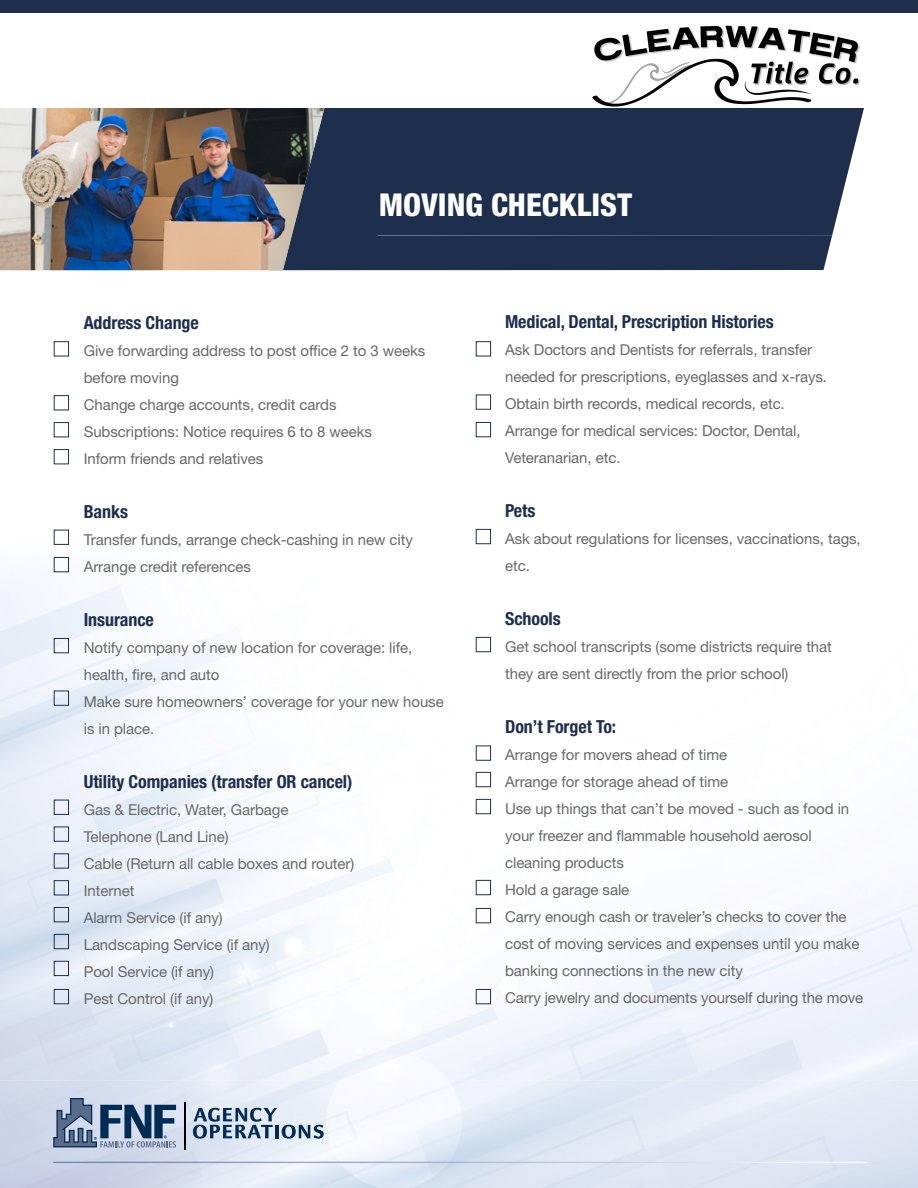
<style>
.page{position:relative;width:918px;height:1188px;background:#fff}
.page>*{position:absolute;margin:0;border:0;box-sizing:border-box;transform-origin:0 0}
.t1{font:800 condensed 31.5px "Helvetica Neue LT Std";color:#fff}
.t2{font:700 condensed 18px "Helvetica Neue LT Std";letter-spacing:-.005em;color:#1e2f4e}
.t3{font:15px/27px "Helvetica Neue LT Std";letter-spacing:-.005em;color:#686869}
</style>
<div class="page">
<img style="left:0;top:528px;width:918px;height:660px">
<svg style="left:0;top:1080px;width:918px;height:1px"></svg>
<hr style="left:53px;top:1162px;width:814px;height:1px;background:#fff">
<div style="left:0;top:0;width:918px;height:14px;background:#1e2f4e"></div>
<div style="left:324px;top:108px;width:540px;height:162px;background:#1e2f4e"></div>
<img style="left:0;top:108px;width:324px;height:162px">
<div style="left:54px;top:341px;width:15px;height:15px;border:1px solid #1e2f4e"></div>
<div style="left:476px;top:341px;width:15px;height:15px;border:1px solid #1e2f4e"></div>
<div style="left:476px;top:395px;width:15px;height:14px;border:1px solid #1e2f4e"></div>
<div style="left:476px;top:422px;width:15px;height:15px;border:1px solid #1e2f4e"></div>
<div style="left:476px;top:529px;width:15px;height:15px;border:1px solid #1e2f4e"></div>
<div style="left:476px;top:637px;width:15px;height:15px;border:1px solid #1e2f4e"></div>
<div style="left:476px;top:746px;width:15px;height:14px;border:1px solid #1e2f4e"></div>
<div style="left:476px;top:772px;width:15px;height:15px;border:1px solid #1e2f4e"></div>
<div style="left:476px;top:799px;width:15px;height:15px;border:1px solid #1e2f4e"></div>
<div style="left:476px;top:880px;width:15px;height:15px;border:1px solid #1e2f4e"></div>
<div style="left:476px;top:908px;width:15px;height:15px;border:1px solid #1e2f4e"></div>
<div style="left:476px;top:989px;width:15px;height:15px;border:1px solid #1e2f4e"></div>
<div style="left:54px;top:395px;width:15px;height:15px;border:1px solid #1e2f4e"></div>
<div style="left:54px;top:422px;width:15px;height:15px;border:1px solid #1e2f4e"></div>
<div style="left:54px;top:449px;width:15px;height:15px;border:1px solid #1e2f4e"></div>
<div style="left:54px;top:530px;width:15px;height:15px;border:1px solid #1e2f4e"></div>
<div style="left:54px;top:557px;width:15px;height:15px;border:1px solid #1e2f4e"></div>
<div style="left:54px;top:638px;width:15px;height:15px;border:1px solid #1e2f4e"></div>
<div style="left:54px;top:691px;width:15px;height:14px;border:1px solid #1e2f4e"></div>
<div style="left:54px;top:800px;width:15px;height:15px;border:1px solid #1e2f4e"></div>
<div style="left:54px;top:827px;width:15px;height:14px;border:1px solid #1e2f4e"></div>
<div style="left:54px;top:854px;width:15px;height:14px;border:1px solid #1e2f4e"></div>
<div style="left:54px;top:880px;width:15px;height:15px;border:1px solid #1e2f4e"></div>
<div style="left:54px;top:907px;width:15px;height:15px;border:1px solid #1e2f4e"></div>
<div style="left:54px;top:934px;width:15px;height:15px;border:1px solid #1e2f4e"></div>
<div style="left:54px;top:961px;width:15px;height:15px;border:1px solid #1e2f4e"></div>
<div style="left:54px;top:989px;width:15px;height:15px;border:1px solid #1e2f4e"></div>
<hr style="left:185px;top:1102px;width:1px;height:47px;background:#000">
<svg style="left:193px;top:1108px;width:131px;height:31px;background:#98abbf"></svg>
<svg style="left:53px;top:1098px;width:123px;height:50px;background:#7e92ac"></svg>
<hr style="left:378px;top:234px;width:455px;height:2px;background:#fff">
<img style="left:590px;top:25px;width:274px;height:86px">
<h1 class="t1" style="left:379px;top:185px;width:255px">MOVING CHECKLIST</h1>
<p class="t2" style="left:84px;top:312px;width:117px">Address Change</p>
<p class="t3" style="left:84px;top:337px;width:343px">Give forwarding address to post office 2 to 3 weeks before moving<br>Change charge accounts, credit cards Subscriptions: Notice requires 6 to 8 weeks<br>Inform friends and relatives</p>
<p class="t2" style="left:84px;top:501px;width:46px">Banks</p>
<p class="t3" style="left:84px;top:526px;width:331px">Transfer funds, arrange check-cashing in new city<br>Arrange credit references</p>
<p class="t2" style="left:84px;top:609px;width:72px">Insurance</p>
<p class="t3" style="left:84px;top:634px;width:362px">Notify company of new location for coverage: life, health, fire, and auto<br>Make sure homeowners’ coverage for your new house is in place.</p>
<p class="t2" style="left:84px;top:771px;width:270px">Utility Companies (transfer OR cancel)</p>
<p class="t3" style="left:84px;top:796px;width:272px">Gas &amp; Electric, Water, Garbage<br>Telephone (Land Line)<br>Cable (Return all cable boxes and router)<br>Internet<br>Alarm Service (if any)<br>Landscaping Service (if any)<br>Pool Service (if any)<br>Pest Control (if any)</p>
<p class="t2" style="left:505px;top:311px;width:270px">Medical, Dental, Prescription Histories</p>
<p class="t3" style="left:505px;top:336px;width:324px">Ask Doctors and Dentists for referrals, transfer needed for prescriptions, eyeglasses and x-rays.<br>Obtain birth records, medical records, etc.<br>Arrange for medical services: Doctor, Dental, Veteranarian, etc.</p>
<p class="t2" style="left:505px;top:500px;width:32px">Pets</p>
<p class="t3" style="left:505px;top:525px;width:357px">Ask about regulations for licenses, vaccinations, tags, etc.</p>
<p class="t2" style="left:505px;top:608px;width:57px">Schools</p>
<p class="t3" style="left:505px;top:633px;width:328px">Get school transcripts (some districts require that they are sent directly from the prior school)</p>
<p class="t2" style="left:505px;top:716px;width:113px">Don’t Forget To:</p>
<p class="t3" style="left:505px;top:741px;width:360px">Arrange for movers ahead of time<br>Arrange for storage ahead of time<br>Use up things that can’t be moved - such as food in your freezer and flammable household aerosol cleaning products<br>Hold a garage sale<br>Carry enough cash or traveler’s checks to cover the cost of moving services and expenses until you make banking connections in the new city<br>Carry jewelry and documents yourself during the move</p>
</div>
